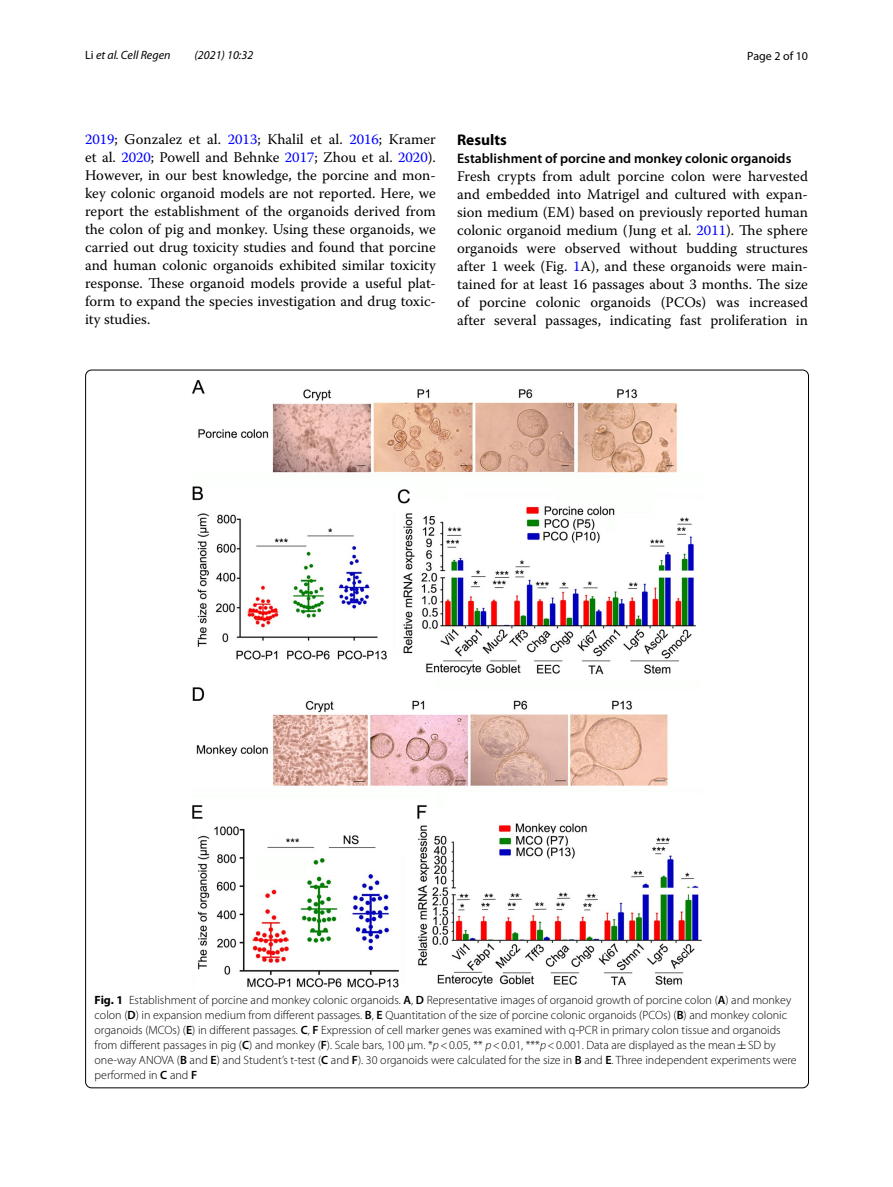
<style>
.page{position:relative;width:893px;height:1187px;background:#fff}
.page>*{position:absolute;margin:0;border:0;box-sizing:border-box;transform-origin:0 0}
.t1{font:700 15.45px "Myriad Pro";color:#000}
.t2{font:14.7px/18px "Warnock Pro";color:#000;text-align:justify}
.t3{font:600 13.8px "Myriad Pro";color:#000}
.t4{font:300 12px/15px "Myriad Pro";color:#000}
.t5{font:italic 12px "Myriad Pro";color:#000}
.t6{font:12px "Myriad Pro";color:#000}
.s1{font-style:normal}
.s2{color:#00f}
.s3{font-weight:700}
.s4{font-weight:600}
.s5{font-style:italic}
.s6{font-family:"MTSY";font-weight:400}
</style>
<div class="page">
<img style="left:192px;top:379px;width:510px;height:609px">
<p class="t5" style="left:85px;top:48px;width:87px"><span class="s1">Li</span> et al. Cell Regen</p>
<p class="t5" style="left:195px;top:48px;width:60px">(2021) 10:32</p>
<p class="t6" style="left:747px;top:48px;width:62px">Page 2 of 10</p>
<p class="t2" style="left:85px;top:130px;width:352px"><span class="s2">2019</span>; Gonzalez et al. <span class="s2">2013</span>; Khalil et al. <span class="s2">2016</span>; Kramer et al. <span class="s2">2020</span>; Powell and Behnke <span class="s2">2017</span>; Zhou et al. <span class="s2">2020</span>).<br>However, in our best knowledge, the porcine and mon&shy;key colonic organoid models are not reported. Here, we report the establishment of the organoids derived from the colon of pig and monkey. Using these organoids, we carried out drug toxicity studies and found that porcine and human colonic organoids exhibited similar toxicity response. These organoid models provide a useful plat&shy;form to expand the species investigation and drug toxic&shy;ity studies.</p>
<p class="t1" style="left:457px;top:129px;width:51px">Results</p>
<p class="t3" style="left:457px;top:149px;width:336px">Establishment of porcine and monkey colonic organoids</p>
<p class="t2" style="left:457px;top:166px;width:352px">Fresh crypts from adult porcine colon were harvested and embedded into Matrigel and cultured with expan&shy;sion medium (EM) based on previously reported human colonic organoid medium (Jung et al. <span class="s2">2011</span>). The sphere organoids were observed without budding structures after 1 week (Fig. <span class="s2">1</span>A), and these organoids were main&shy;tained for at least 16 passages about 3 months. The size of porcine colonic organoids (PCOs) was increased after several passages, indicating fast proliferation in</p>
<p class="t4" style="left:95px;top:992px;width:704px"><span class="s3">Fig. 1</span> Establishment of porcine and monkey colonic organoids. <span class="s4">A</span>, <span class="s4">D</span> Representative images of organoid growth of porcine colon (<span class="s4">A</span>) and monkey colon (<span class="s4">D</span>) in expansion medium from different passages. <span class="s4">B</span>, <span class="s4">E</span> Quantitation of the size of porcine colonic organoids (PCOs) (<span class="s4">B</span>) and monkey colonic organoids (MCOs) (<span class="s4">E</span>) in different passages. <span class="s4">C</span>, <span class="s4">F</span> Expression of cell marker genes was examined with q-PCR in primary colon tissue and organoids from different passages in pig (<span class="s4">C</span>) and monkey (<span class="s4">F</span>). Scale bars, 100 μm. *<span class="s5">p</span>&lt;0.05, ** <span class="s5">p</span>&lt;0.01, ***<span class="s5">p</span>&lt;0.001. Data are displayed as the mean<span class="s6">±</span>SD by one-way ANOVA (<span class="s4">B</span> and <span class="s4">E</span>) and Student’s t-test (<span class="s4">C</span> and <span class="s4">F</span>). 30 organoids were calculated for the size in <span class="s4">B</span> and <span class="s4">E</span>. Three independent experiments were performed in <span class="s4">C</span> and <span class="s4">F</span></p>
</div>
